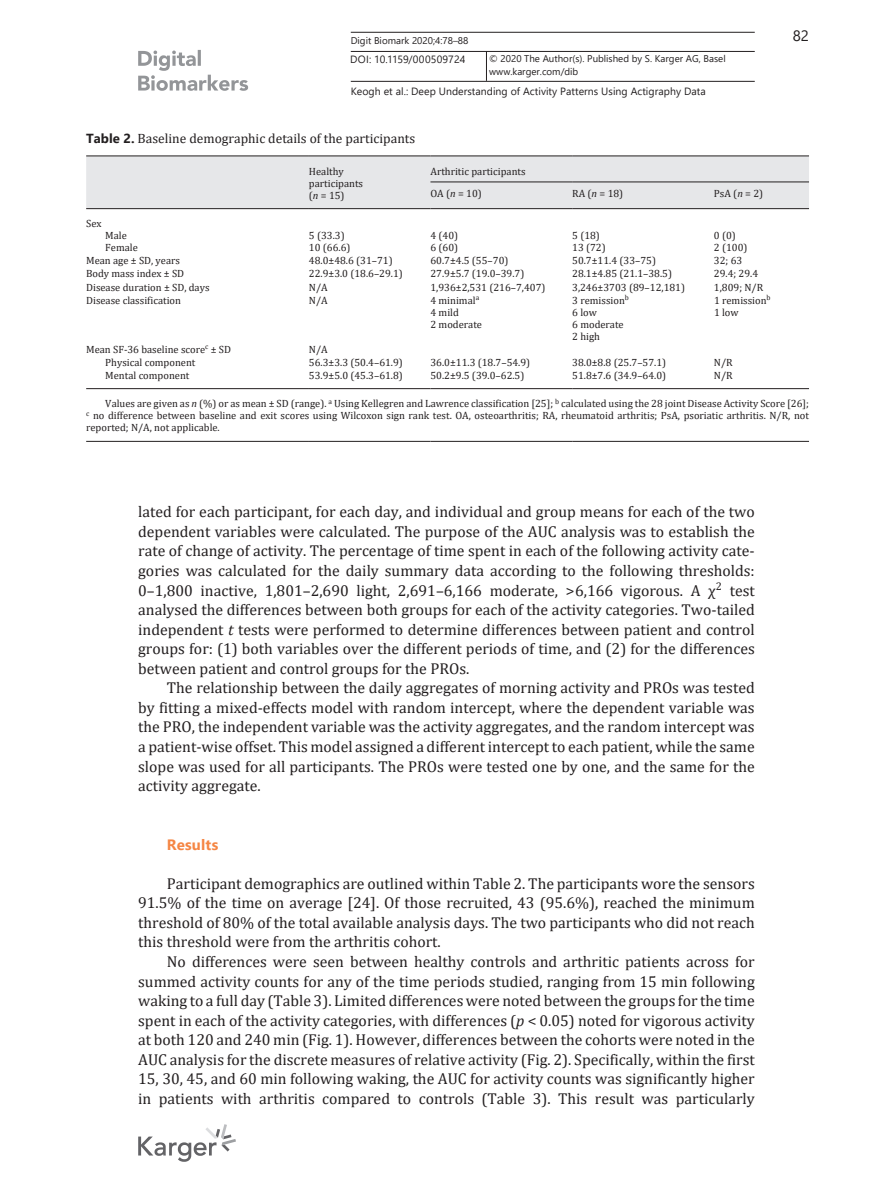
<style>
.page{position:relative;width:893px;height:1191px;background:#fff}
.page>*{position:absolute;margin:0;border:0;box-sizing:border-box;transform-origin:0 0}
.t1{font:15.75px/19.5px "Cambria";color:#231f20;text-align:justify}
.t2{font:700 15px "Segoe UI";letter-spacing:.01em;color:#f58644}
.t3{font:15px "Segoe UI";color:#231f20}
.t4{font:13.5px "Cambria";color:#231f20}
.t5{font:10.5px/12px "Cambria";color:#231f20}
.t6{font:10.5px "Segoe UI";letter-spacing:.005em;color:#231f20}
.t7{font:9.75px "Segoe UI";color:#231f20}
.s1{font-family:"Segoe UI";font-weight:700;font-size:13.2px}
.s2{font-style:italic}
</style>
<div class="page">
<svg style="left:138px;top:50px;width:110px;height:41px"></svg>
<hr style="left:351px;top:51px;width:404px;height:1px;background:#231f20">
<hr style="left:351px;top:81px;width:404px;height:1px;background:#231f20">
<hr style="left:351px;top:32px;width:404px;height:1px;background:#231f20">
<hr style="left:486px;top:51px;width:1px;height:30px;background:#231f20">
<svg style="left:138px;top:1124px;width:98px;height:37px"></svg>
<div style="left:86px;top:156px;width:723px;height:52px;background:#e6e7e9"></div>
<hr style="left:86px;top:155px;width:223px;height:1px;background:#231f20">
<hr style="left:309px;top:155px;width:121px;height:1px;background:#231f20">
<hr style="left:430px;top:155px;width:142px;height:1px;background:#231f20">
<hr style="left:572px;top:155px;width:142px;height:1px;background:#231f20">
<hr style="left:714px;top:155px;width:95px;height:1px;background:#231f20">
<hr style="left:430px;top:182px;width:142px;height:1px;background:#231f20">
<hr style="left:572px;top:182px;width:142px;height:1px;background:#231f20">
<hr style="left:714px;top:182px;width:95px;height:1px;background:#231f20">
<hr style="left:86px;top:208px;width:223px;height:1px;background:#231f20">
<hr style="left:309px;top:208px;width:121px;height:1px;background:#231f20">
<hr style="left:430px;top:208px;width:142px;height:1px;background:#231f20">
<hr style="left:572px;top:208px;width:142px;height:1px;background:#231f20">
<hr style="left:714px;top:208px;width:95px;height:1px;background:#231f20">
<hr style="left:86px;top:388px;width:223px;height:1px;background:#231f20">
<hr style="left:309px;top:388px;width:121px;height:1px;background:#231f20">
<hr style="left:430px;top:388px;width:142px;height:1px;background:#231f20">
<hr style="left:572px;top:388px;width:142px;height:1px;background:#231f20">
<hr style="left:714px;top:388px;width:95px;height:1px;background:#231f20">
<hr style="left:86px;top:441px;width:223px;height:1px;background:#231f20">
<hr style="left:309px;top:441px;width:121px;height:1px;background:#231f20">
<hr style="left:430px;top:441px;width:142px;height:1px;background:#231f20">
<hr style="left:572px;top:441px;width:142px;height:1px;background:#231f20">
<hr style="left:714px;top:441px;width:95px;height:1px;background:#231f20">
<p class="t7" style="left:351px;top:31px;width:119px">Digit Biomark 2020;4:78–88</p>
<p class="t6" style="left:350px;top:49px;width:117px">DOI: 10.1159/000509724</p>
<p class="t7" style="left:489px;top:50px;width:238px">© 2020 The Author(s). Published by S. Karger AG, Basel</p>
<p class="t7" style="left:489px;top:62px;width:91px">www.karger.com/dib</p>
<p class="t6" style="left:351px;top:81px;width:356px">Keogh et al.: Deep Understanding of Activity Patterns Using Actigraphy Data</p>
<p class="t4" style="left:86px;top:130px;width:331px"><span class="s1">Table 2.</span> Baseline demographic details of the participants</p>
<p class="t5" style="left:309px;top:165px;width:56px">Healthy participants (<span class="s2">n</span> = 15)</p>
<p class="t5" style="left:430px;top:160px;width:97px;line-height:22px">Arthritic participants<br>OA (<span class="s2">n</span> = 10)</p>
<p class="t5" style="left:86px;top:218px;width:17px">Sex</p>
<p class="t5" style="left:572px;top:187px;width:53px">RA (<span class="s2">n</span> = 18)</p>
<p class="t5" style="left:714px;top:187px;width:51px">PsA (<span class="s2">n</span> = 2)</p>
<p class="t3" style="left:793px;top:22px;width:18px">82</p>
<p class="t5" style="left:105px;top:230px;width:34px">Male<br>Female</p>
<p class="t5" style="left:309px;top:230px;width:43px">5 (33.3)<br>10 (66.6)</p>
<p class="t5" style="left:430px;top:230px;width:29px">4 (40)<br>6 (60)</p>
<p class="t5" style="left:572px;top:230px;width:35px">5 (18)<br>13 (72)</p>
<p class="t5" style="left:714px;top:230px;width:35px">0 (0)<br>2 (100)</p>
<p class="t5" style="left:86px;top:255px;width:95px">Mean age ± SD, years</p>
<p class="t5" style="left:309px;top:255px;width:85px">48.0±48.6 (31–71)</p>
<p class="t5" style="left:430px;top:255px;width:80px">60.7±4.5 (55–70)</p>
<p class="t5" style="left:572px;top:255px;width:85px">50.7±11.4 (33–75)</p>
<p class="t5" style="left:714px;top:255px;width:30px">32; 63</p>
<p class="t5" style="left:86px;top:268px;width:100px">Body mass index ± SD</p>
<p class="t5" style="left:309px;top:268px;width:95px">22.9±3.0 (18.6–29.1)</p>
<p class="t5" style="left:430px;top:268px;width:95px">27.9±5.7 (19.0–39.7)</p>
<p class="t5" style="left:572px;top:268px;width:101px">28.1±4.85 (21.1–38.5)</p>
<p class="t5" style="left:714px;top:268px;width:46px">29.4; 29.4</p>
<p class="t5" style="left:86px;top:281px;width:125px">Disease duration ± SD, days</p>
<p class="t5" style="left:309px;top:281px;width:20px">N/A</p>
<p class="t5" style="left:430px;top:281px;width:117px">1,936±2,531 (216–7,407)</p>
<p class="t5" style="left:572px;top:281px;width:114px">3,246±3703 (89–12,181)</p>
<p class="t5" style="left:714px;top:281px;width:51px">1,809; N/R</p>
<p class="t5" style="left:86px;top:294px;width:96px">Disease classification</p>
<p class="t5" style="left:309px;top:294px;width:20px">N/A</p>
<p class="t5" style="left:430px;top:294px;width:53px">4 minimal<sup>a<br></sup>4 mild<br>2 moderate</p>
<p class="t5" style="left:572px;top:294px;width:58px">3 remission<sup>b<br></sup>6 low<br>6 moderate<br>2 high</p>
<p class="t5" style="left:714px;top:294px;width:58px">1 remission<sup>b<br></sup>1 low</p>
<p class="t5" style="left:86px;top:343px;width:146px">Mean SF-36 baseline score<sup>c</sup> ± SD</p>
<p class="t5" style="left:309px;top:343px;width:20px">N/A</p>
<p class="t5" style="left:105px;top:356px;width:92px">Physical component</p>
<p class="t5" style="left:309px;top:356px;width:95px">56.3±3.3 (50.4–61.9)</p>
<p class="t5" style="left:430px;top:356px;width:101px">36.0±11.3 (18.7–54.9)</p>
<p class="t5" style="left:572px;top:356px;width:95px">38.0±8.8 (25.7–57.1)</p>
<p class="t5" style="left:714px;top:356px;width:20px">N/R</p>
<p class="t5" style="left:105px;top:369px;width:86px">Mental component</p>
<p class="t5" style="left:309px;top:369px;width:95px">53.9±5.0 (45.3–61.8)</p>
<p class="t5" style="left:430px;top:369px;width:95px">50.2±9.5 (39.0–62.5)</p>
<p class="t5" style="left:572px;top:369px;width:95px">51.8±7.6 (34.9–64.0)</p>
<p class="t5" style="left:714px;top:369px;width:20px">N/R</p>
<p class="t5" style="left:86px;top:398px;width:724px;text-align:justify;text-indent:19px">Values are given as <span class="s2">n</span> (%) or as mean ± SD (range). <sup>a</sup> Using Kellegren and Lawrence classification [25]; <sup>b</sup> calculated using the 28 joint Disease Activity Score [26]; <sup>c</sup> no difference between baseline and exit scores using Wilcoxon sign rank test. OA, osteoarthritis; RA, rheumatoid arthritis; PsA, psoriatic arthritis. N/R, not reported; N/A, not applicable.</p>
<p class="t1" style="left:138px;top:502px;width:618px">lated for each participant, for each day, and individual and group means for each of the two dependent variables were calculated. The purpose of the AUC analysis was to establish the rate of change of activity. The percentage of time spent in each of the following activity cate&shy;gories was calculated for the daily summary data according to the following thresholds:<br>0–1,800 inactive, 1,801–2,690 light, 2,691–6,166 moderate, &gt;6,166 vigorous. A χ<sup>2</sup> test analysed the differences between both groups for each of the activity categories. Two-tailed independent <span class="s2">t</span> tests were performed to determine differences between patient and control groups for: (1) both variables over the different periods of time, and (2) for the differences between patient and control groups for the PROs.</p>
<p class="t1" style="left:138px;top:678px;width:618px;text-indent:29px">The relationship between the daily aggregates of morning activity and PROs was tested by fitting a mixed-effects model with random intercept, where the dependent variable was the PRO, the independent variable was the activity aggregates, and the random intercept was a patient-wise offset. This model assigned a different intercept to each patient, while the same slope was used for all participants. The PROs were tested one by one, and the same for the activity aggregate.</p>
<p class="t2" style="left:167px;top:830px;width:53px">Results</p>
<p class="t1" style="left:138px;top:873px;width:618px;text-indent:29px">Participant demographics are outlined within Table 2. The participants wore the sensors 91.5% of the time on average [24]. Of those recruited, 43 (95.6%), reached the minimum threshold of 80% of the total available analysis days. The two participants who did not reach this threshold were from the arthritis cohort.</p>
<p class="t1" style="left:138px;top:951px;width:618px;text-indent:29px">No differences were seen between healthy controls and arthritic patients across for summed activity counts for any of the time periods studied, ranging from 15 min following waking to a full day (Table 3). Limited differences were noted between the groups for the time spent in each of the activity categories, with differences (<span class="s2">p</span> &lt; 0.05) noted for vigorous activity at both 120 and 240 min (Fig. 1). However, differences between the cohorts were noted in the AUC analysis for the discrete measures of relative activity (Fig. 2). Specifically, within the first 15, 30, 45, and 60 min following waking, the AUC for activity counts was significantly higher in patients with arthritis compared to controls (Table 3). This result was particularly</p>
</div>
